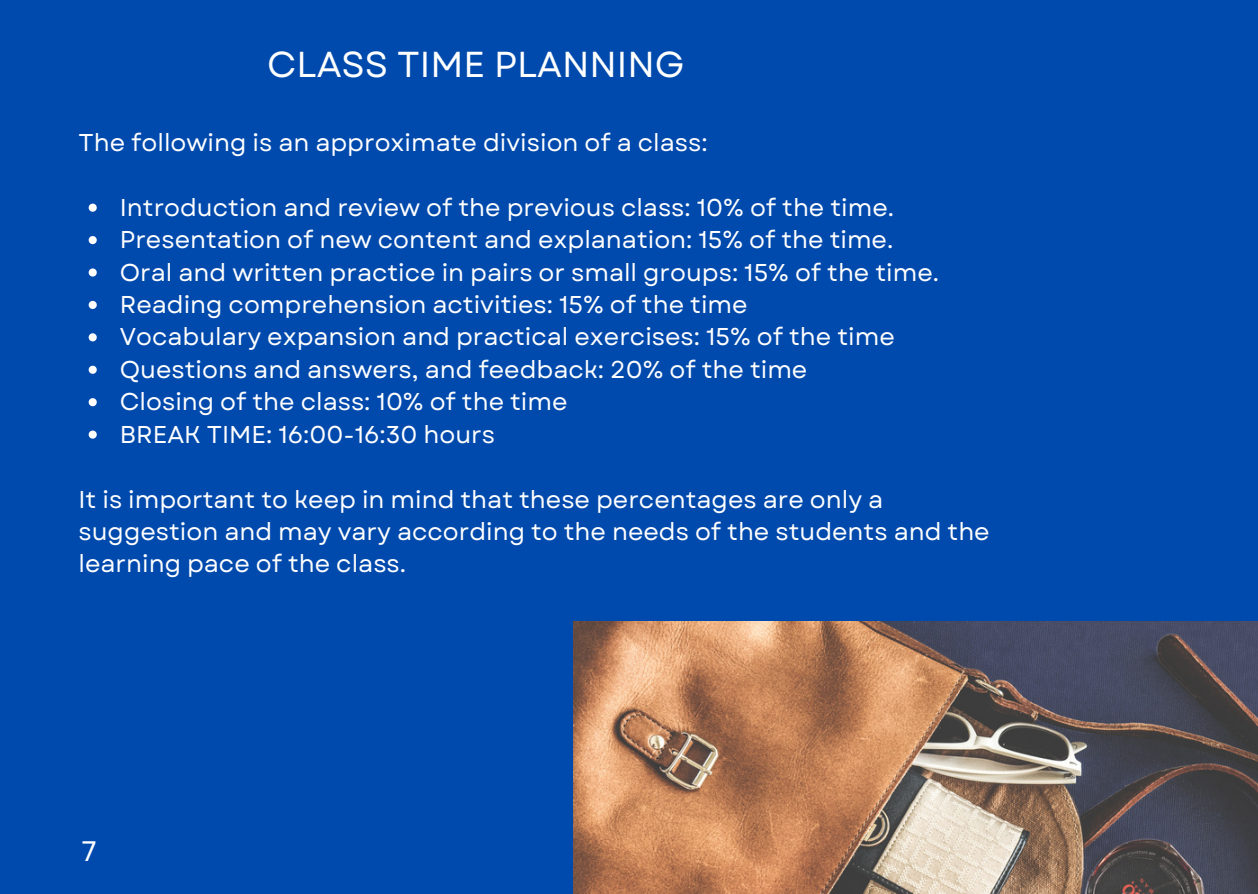
<style>
.page{position:relative;width:1258px;height:894px;background:#fff}
.page>*{position:absolute;margin:0;border:0;box-sizing:border-box;transform-origin:0 0}
.t1{font:36px "Garet";color:#fff}
.t2{font:28.2px "Garet";color:#fff}
.t3{font:24.3px/32.4px "Garet";color:#fff}
</style>
<div class="page">
<div style="left:0;top:0;width:1258px;height:893px;background:#004aad"></div>
<img style="left:573px;top:621px;width:685px;height:272px">
<svg style="left:89px;top:203px;width:8px;height:9px"></svg>
<svg style="left:89px;top:236px;width:8px;height:8px"></svg>
<svg style="left:89px;top:268px;width:8px;height:8px"></svg>
<svg style="left:89px;top:301px;width:8px;height:8px"></svg>
<svg style="left:89px;top:333px;width:8px;height:8px"></svg>
<svg style="left:89px;top:365px;width:8px;height:9px"></svg>
<svg style="left:89px;top:398px;width:8px;height:8px"></svg>
<svg style="left:89px;top:430px;width:8px;height:8px"></svg>
<p class="t1" style="left:267px;top:39px;width:419px">CLASS TIME PLANNING</p>
<p class="t3" style="left:79px;top:126px;width:630px">The following is an approximate division of a class:</p>
<p class="t3" style="left:120px;top:191px;width:776px">Introduction and review of the previous class: 10% of the time.</p>
<p class="t3" style="left:120px;top:223px;width:775px">Presentation of new content and explanation: 15% of the time.</p>
<p class="t3" style="left:120px;top:256px;width:821px">Oral and written practice in pairs or small groups: 15% of the time.</p>
<p class="t3" style="left:120px;top:288px;width:629px">Reading comprehension activities: 15% of the time</p>
<p class="t3" style="left:120px;top:321px;width:776px">Vocabulary expansion and practical exercises: 15% of the time</p>
<p class="t3" style="left:120px;top:353px;width:689px">Questions and answers, and feedback: 20% of the time</p>
<p class="t3" style="left:120px;top:385px;width:449px">Closing of the class: 10% of the time</p>
<p class="t3" style="left:120px;top:418px;width:377px">BREAK TIME: 16:00-16:30 hours</p>
<p class="t3" style="left:79px;top:483px;width:913px">It is important to keep in mind that these percentages are only a suggestion and may vary according to the needs of the students and the learning pace of the class.</p>
<p class="t2" style="left:82px;top:830px;width:17px">7</p>
</div>
